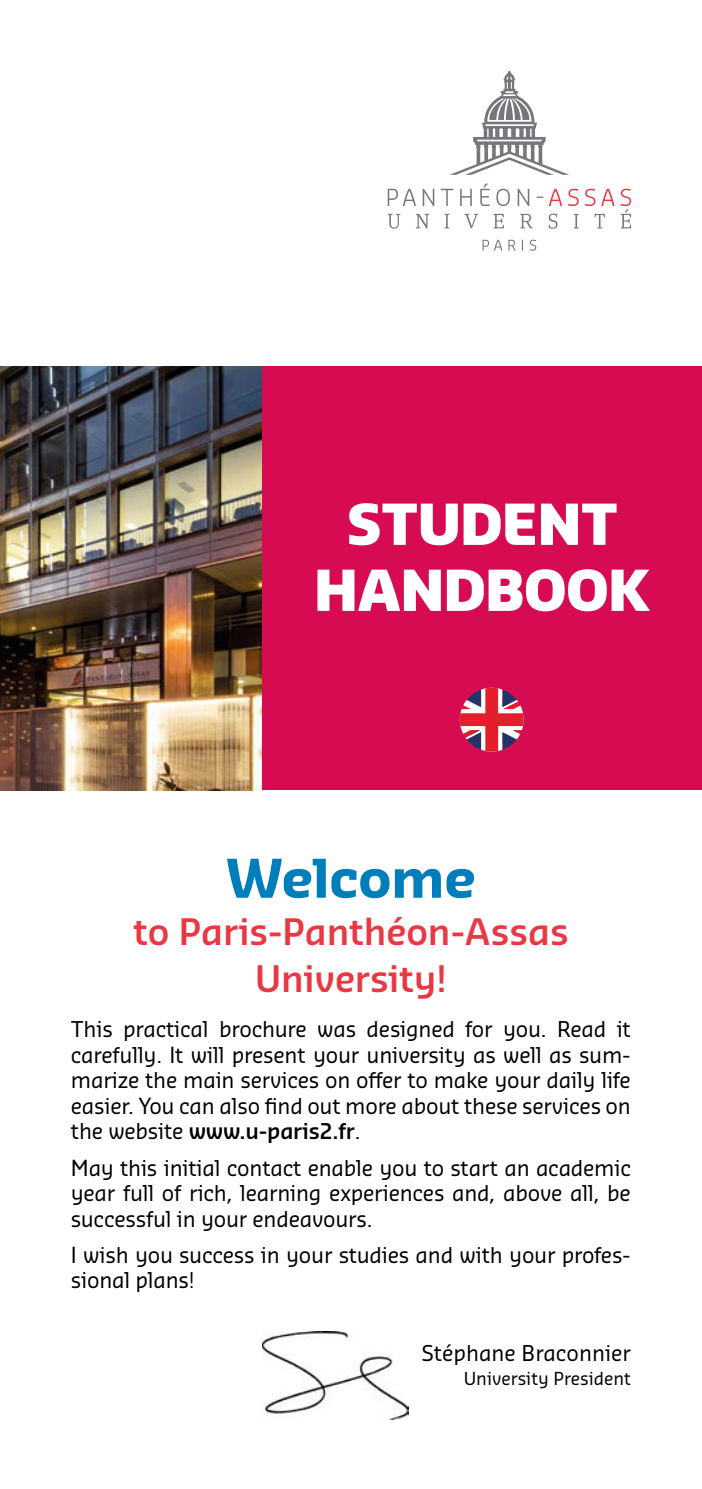
<style>
.page{position:relative;width:702px;height:1489px;background:#fff}
.page>*{position:absolute;margin:0;border:0;box-sizing:border-box;transform-origin:0 0}
.t1{font:900 55px/66px "Sansa Pro";color:#fff;text-align:center}
.t2{font:700 52px "Sansa Pro";color:#007dbb}
.t3{font:600 35.5px "Sansa Pro";color:#e83843}
.t4{font:21.25px/25.5px "Sansa Pro";letter-spacing:-.01em;color:#000;text-align:justify}
.t5{font:17.5px "Sansa Pro";color:#000}
.s1{font-weight:600}
</style>
<div class="page">
<img style="left:0;top:366px;width:262px;height:424px">
<img style="left:262px;top:1331px;width:146px;height:88px">
<svg style="left:387px;top:189px;width:29px;height:17px"></svg>
<svg style="left:422px;top:189px;width:12px;height:17px"></svg>
<svg style="left:441px;top:189px;width:12px;height:17px"></svg>
<svg style="left:460px;top:189px;width:12px;height:17px"></svg>
<svg style="left:480px;top:183px;width:9px;height:23px"></svg>
<svg style="left:496px;top:189px;width:14px;height:17px"></svg>
<svg style="left:517px;top:189px;width:12px;height:17px"></svg>
<svg style="left:536px;top:196px;width:7px;height:2px"></svg>
<svg style="left:549px;top:189px;width:13px;height:17px"></svg>
<svg style="left:568px;top:189px;width:10px;height:17px"></svg>
<svg style="left:585px;top:189px;width:10px;height:17px"></svg>
<svg style="left:601px;top:189px;width:13px;height:17px"></svg>
<svg style="left:482px;top:240px;width:20px;height:11px"></svg>
<svg style="left:508px;top:240px;width:7px;height:11px"></svg>
<svg style="left:529px;top:240px;width:7px;height:11px"></svg>
<svg style="left:387px;top:214px;width:13px;height:14px"></svg>
<svg style="left:416px;top:214px;width:13px;height:14px"></svg>
<svg style="left:444px;top:214px;width:5px;height:14px"></svg>
<svg style="left:464px;top:214px;width:14px;height:14px"></svg>
<svg style="left:493px;top:214px;width:11px;height:14px"></svg>
<svg style="left:520px;top:214px;width:12px;height:14px"></svg>
<svg style="left:548px;top:214px;width:9px;height:14px"></svg>
<svg style="left:573px;top:214px;width:5px;height:14px"></svg>
<svg style="left:594px;top:214px;width:10px;height:14px"></svg>
<svg style="left:620px;top:189px;width:11px;height:39px"></svg>
<svg style="left:450px;top:71px;width:119px;height:104px"></svg>
<div style="left:262px;top:366px;width:440px;height:424px;background:#d60b52"></div>
<svg style="left:460px;top:687px;width:63px;height:64px"></svg>
<h1 class="t1" style="left:314px;top:491px;width:337px">STUDENT<br>HANDBOOK</h1>
<h2 class="t2" style="left:226px;top:842px;width:252px">Welcome</h2>
<h3 class="t3" style="left:133px;top:906px;width:436px">to Paris-Panthéon-Assas</h3>
<h3 class="t3" style="left:255px;top:954px;width:193px">University!</h3>
<p class="t4" style="left:71px;top:1016px;width:561px">This practical brochure was designed for you. Read it carefully. It will present your university as well as sum&shy;marize the main services on offer to make your daily life easier. You can also find out more about these services on the website <span class="s1">www.u-paris2.fr</span>.</p>
<p class="t4" style="left:71px;top:1154px;width:561px">May this initial contact enable you to start an academic year full of rich, learning experiences and, above all, be successful in your endeavours.</p>
<p class="t4" style="left:71px;top:1241px;width:561px">I wish you success in your studies and with your profes&shy;sional plans!</p>
<p class="t4" style="left:421px;top:1339px;width:211px">Stéphane Braconnier</p>
<p class="t5" style="left:463px;top:1366px;width:169px">University President</p>
</div>
